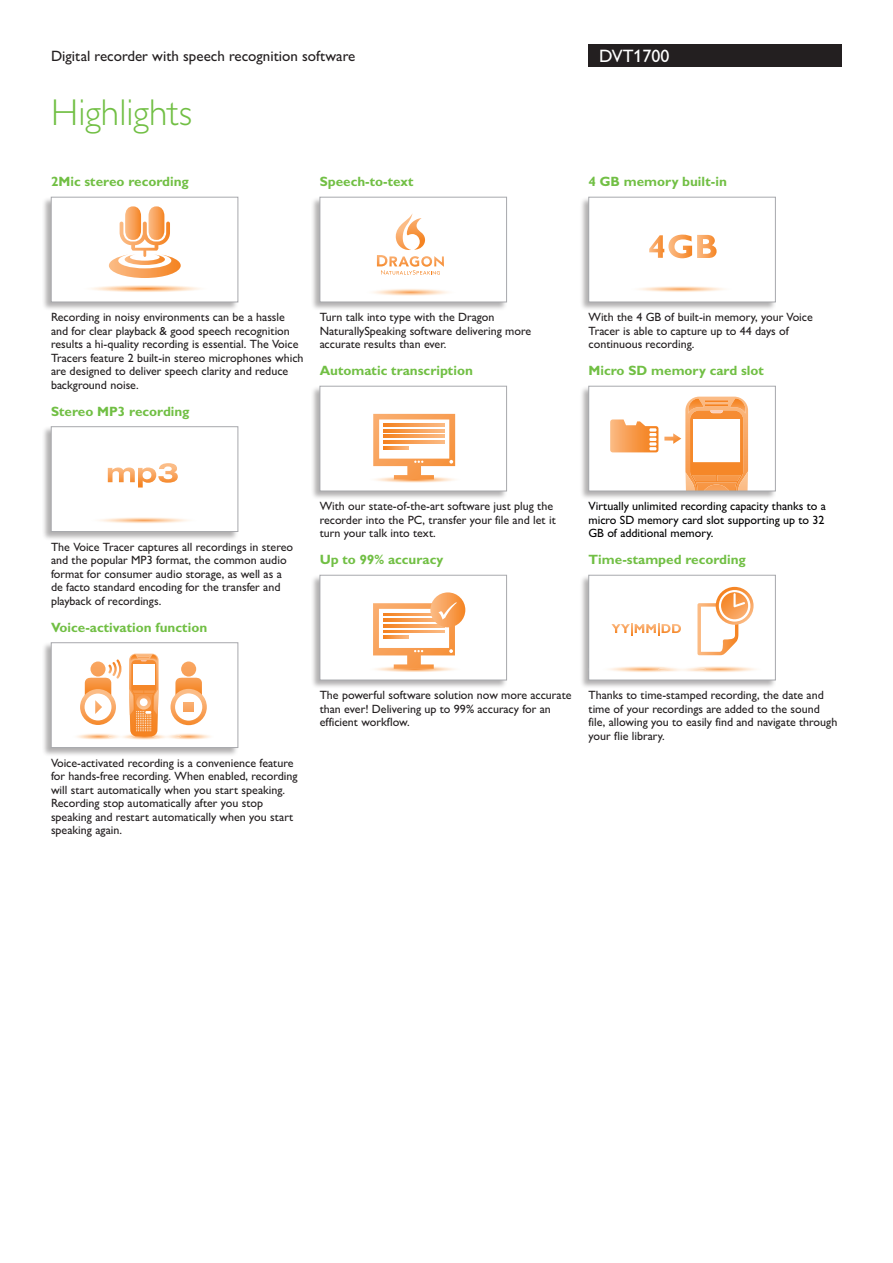
<style>
.page{position:relative;width:893px;height:1263px;background:#fff}
.page>*{position:absolute;margin:0;border:0;box-sizing:border-box;transform-origin:0 0}
.t1{font:300 37.5px "Gill Sans MT Pro";color:#71bf44}
.t2{font:500 18px "Gill Sans MT Pro";color:#fff}
.t3{font:500 15px "Gill Sans MT Pro";color:#231f20}
.t4{font:700 13.5px "Gill Sans MT Pro";color:#71bf44}
.t5{font:500 12px/13.5px "Gill Sans MT Pro";color:#231f20}
.t6{font:500 12px/13.5px "Gill Sans MT Pro";color:#010002}
</style>
<div class="page">
<div style="left:588px;top:44px;width:254px;height:23px;background:#231f20"></div>
<div style="left:42px;top:196px;width:197px;height:115px;background:#231f20;opacity:.35"></div>
<div style="left:51px;top:197px;width:187px;height:105px;background:#fff"></div>
<svg style="left:91px;top:206px;width:109px;height:86px"></svg>
<div style="left:51px;top:197px;width:187px;height:105px;border:1px solid #a8a9ad"></div>
<div style="left:42px;top:426px;width:197px;height:114px;background:#231f20;opacity:.35"></div>
<div style="left:51px;top:427px;width:187px;height:104px;background:#fff"></div>
<svg style="left:108px;top:463px;width:70px;height:24px"></svg>
<img style="left:99px;top:517px;width:90px;height:6px">
<div style="left:51px;top:426px;width:187px;height:106px;border:1px solid #a8a9ad"></div>
<div style="left:42px;top:642px;width:197px;height:114px;background:#231f20;opacity:.35"></div>
<div style="left:51px;top:643px;width:187px;height:104px;background:#fff"></div>
<div style="left:181px;top:661px;width:15px;height:15px;background:#f8a35c;border-radius:8px"></div>
<svg style="left:171px;top:677px;width:36px;height:48px"></svg>
<svg style="left:80px;top:659px;width:41px;height:66px"></svg>
<img style="left:180px;top:733px;width:31px;height:6px">
<img style="left:77px;top:733px;width:31px;height:6px">
<img style="left:134px;top:736px;width:19px;height:4px">
<img style="left:152px;top:734px;width:28px;height:5px">
<img style="left:108px;top:734px;width:26px;height:5px">
<svg style="left:129px;top:654px;width:30px;height:82px"></svg>
<div style="left:51px;top:642px;width:187px;height:106px;border:1px solid #a8a9ad"></div>
<div style="left:311px;top:196px;width:196px;height:115px;background:#231f20;opacity:.35"></div>
<div style="left:320px;top:197px;width:187px;height:105px;background:#fff"></div>
<img style="left:373px;top:289px;width:76px;height:7px">
<svg style="left:377px;top:213px;width:67px;height:62px"></svg>
<div style="left:320px;top:197px;width:187px;height:105px;border:1px solid #a8a9ad"></div>
<div style="left:311px;top:385px;width:196px;height:115px;background:#231f20;opacity:.35"></div>
<div style="left:320px;top:386px;width:187px;height:105px;background:#fff"></div>
<img style="left:375px;top:479px;width:80px;height:4px">
<svg style="left:373px;top:414px;width:82px;height:65px"></svg>
<svg style="left:384px;top:424px;width:61px;height:2px"></svg>
<svg style="left:384px;top:429px;width:61px;height:3px"></svg>
<svg style="left:384px;top:435px;width:61px;height:3px"></svg>
<svg style="left:384px;top:441px;width:61px;height:2px"></svg>
<svg style="left:384px;top:446px;width:25px;height:3px"></svg>
<div style="left:320px;top:386px;width:187px;height:105px;border:1px solid #a8a9ad"></div>
<div style="left:311px;top:574px;width:196px;height:115px;background:#231f20;opacity:.35"></div>
<div style="left:320px;top:575px;width:187px;height:105px;background:#fff"></div>
<img style="left:375px;top:669px;width:80px;height:3px">
<svg style="left:430px;top:592px;width:35px;height:35px"></svg>
<svg style="left:373px;top:602px;width:84px;height:67px"></svg>
<div style="left:320px;top:575px;width:187px;height:105px;border:1px solid #a8a9ad"></div>
<div style="left:580px;top:196px;width:196px;height:115px;background:#231f20;opacity:.35"></div>
<div style="left:589px;top:197px;width:186px;height:105px;background:#fff"></div>
<img style="left:639px;top:286px;width:85px;height:6px">
<svg style="left:649px;top:235px;width:68px;height:23px"></svg>
<div style="left:588px;top:197px;width:188px;height:105px;border:1px solid #a8a9ad"></div>
<div style="left:580px;top:385px;width:196px;height:115px;background:#231f20;opacity:.35"></div>
<div style="left:589px;top:386px;width:186px;height:105px;background:#fff"></div>
<svg style="left:664px;top:397px;width:84px;height:92px"></svg>
<svg style="left:610px;top:419px;width:48px;height:33px"></svg>
<div style="left:588px;top:386px;width:188px;height:105px;border:1px solid #a8a9ad"></div>
<div style="left:580px;top:574px;width:196px;height:115px;background:#231f20;opacity:.35"></div>
<div style="left:589px;top:575px;width:186px;height:105px;background:#fff"></div>
<svg style="left:611px;top:623px;width:70px;height:12px"></svg>
<img style="left:609px;top:666px;width:147px;height:6px">
<img style="left:658px;top:667px;width:47px;height:5px">
<svg style="left:716px;top:587px;width:38px;height:38px"></svg>
<svg style="left:697px;top:590px;width:53px;height:65px"></svg>
<div style="left:588px;top:575px;width:188px;height:105px;border:1px solid #a8a9ad"></div>
<p class="t3" style="left:51px;top:47px;width:306px">Digital recorder with speech recognition software</p>
<h2 class="t2" style="left:599px;top:45px;width:72px">DVT1700</h2>
<h1 class="t1" style="left:51px;top:90px;width:142px">Highlights</h1>
<p class="t4" style="left:51px;top:173px;width:139px">2Mic stereo recording</p>
<p class="t4" style="left:320px;top:173px;width:95px">Speech-to-text</p>
<p class="t4" style="left:588px;top:173px;width:140px">4 GB memory built-in</p>
<p class="t5" style="left:51px;top:310px;width:254px">Recording in noisy environments can be a hassle and for clear playback &amp; good speech recognition results a hi-quality recording is essential. The Voice Tracers feature 2 built-in stereo microphones which are designed to deliver speech clarity and reduce background noise.</p>
<p class="t4" style="left:51px;top:403px;width:140px">Stereo MP3 recording</p>
<p class="t5" style="left:320px;top:310px;width:213px">Turn talk into type with the Dragon<br>NaturallySpeaking software delivering more accurate results than ever.</p>
<p class="t4" style="left:320px;top:362px;width:155px">Automatic transcription</p>
<p class="t5" style="left:588px;top:310px;width:226px">With the 4 GB of built-in memory, your Voice<br>Tracer is able to capture up to 44 days of continuous recording.</p>
<p class="t4" style="left:588px;top:362px;width:177px">Micro SD memory card slot</p>
<p class="t5" style="left:51px;top:540px;width:244px">The Voice Tracer captures all recordings in stereo and the popular MP3 format, the common audio format for consumer audio storage, as well as a de facto standard encoding for the transfer and playback of recordings.</p>
<p class="t4" style="left:51px;top:619px;width:158px">Voice-activation function</p>
<p class="t5" style="left:320px;top:499px;width:238px">With our state-of-the-art software just plug the recorder into the PC, transfer your file and let it turn your talk into text.</p>
<p class="t4" style="left:320px;top:551px;width:125px">Up to 99% accuracy</p>
<p class="t6" style="left:588px;top:499px;width:239px">Virtually unlimited recording capacity thanks to a micro SD memory card slot supporting up to 32<br>GB of additional memory.</p>
<p class="t4" style="left:588px;top:551px;width:159px">Time-stamped recording</p>
<p class="t5" style="left:51px;top:756px;width:248px">Voice-activated recording is a convenience feature for hands-free recording. When enabled, recording will start automatically when you start speaking.<br>Recording stop automatically after you stop speaking and restart automatically when you start speaking again.</p>
<p class="t5" style="left:320px;top:688px;width:253px">The powerful software solution now more accurate than ever! Delivering up to 99% accuracy for an efficient workflow.</p>
<p class="t5" style="left:588px;top:688px;width:250px">Thanks to time-stamped recording, the date and time of your recordings are added to the sound file, allowing you to easily find and navigate through your flie library.</p>
</div>
